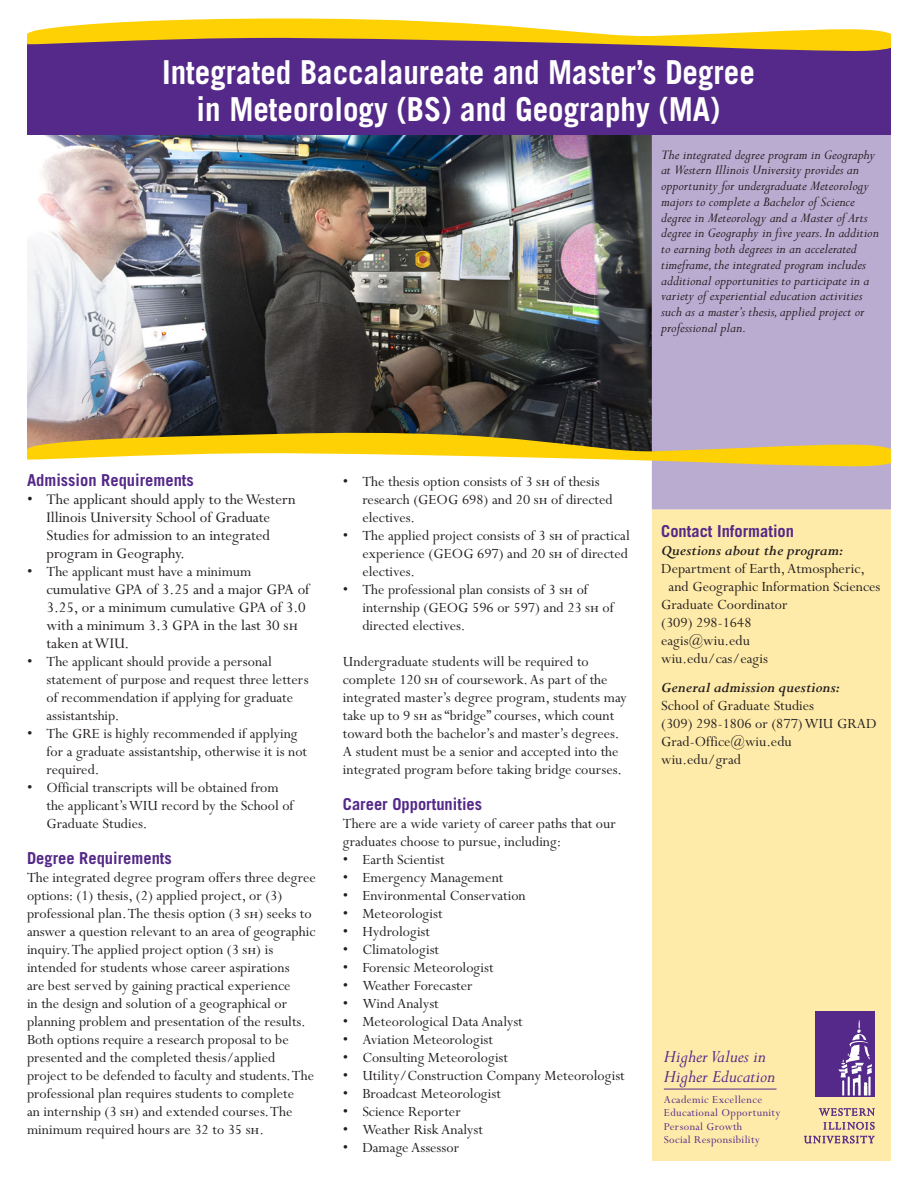
<style>
.page{position:relative;width:918px;height:1188px;background:#fff}
.page>*{position:absolute;margin:0;border:0;box-sizing:border-box;transform-origin:0 0}
.field_of_study_nam{font:700 33px/37.5px "Trade Gothic";color:#fff;text-align:center;scale:.94 1}
.HVinHEd{font:italic 19.5px/19.5px "Perpetua";color:#542989}
.list_1{font:16.5px/18px "Perpetua";color:#221e1f}
.subhead_1_purple{font:700 16.5px "Trade Gothic";color:#542989}
.list_1-2{font:15.75px/18px "Perpetua";color:#231f20}
.body_text{font:15.75px/18px "Perpetua";color:#221e1f}
.body_text___A{font:15.75px/18px "Perpetua";color:#231f20}
.contact_info{font:15.75px/18px "Perpetua";color:#231f20}
.list_1___A{font:15.75px/18px "Perpetua";color:#231f20}
.body_text-2{font:15.75px/18px "Perpetua";color:#231f20}
.contact_info_subhe{font:italic 700 15.75px "Perpetua";color:#231f20}
.program_descriptio{font:italic 15px/15.8px "Perpetua";color:#231f20}
.t1{font:12px "Perpetua";letter-spacing:.03em;color:#542989}
.s1{font-family:"Perpetua SC"}
.s2{color:#231f20}
.s3{font-family:"Perpetua SC";color:#231f20}
</style>
<div class="page">
<img style="left:27px;top:135px;width:625px;height:293px">
<div style="left:653px;top:510px;width:237px;height:650px;background:#ffeba9"></div>
<div style="left:652px;top:509px;width:239px;height:652px;border:2px solid #ffeba9"></div>
<div style="left:653px;top:134px;width:237px;height:317px;background:#baabd1"></div>
<div style="left:652px;top:134px;width:239px;height:318px;border:2px solid #baabd1"></div>
<div style="left:652px;top:460px;width:239px;height:49px;background:#baabd1"></div>
<div style="left:27px;top:38px;width:864px;height:97px;background:#542989"></div>
<svg style="left:27px;top:428px;width:864px;height:41px"></svg>
<svg style="left:27px;top:18px;width:864px;height:33px"></svg>
<div style="left:815px;top:1011px;width:59px;height:86px;background:#542989"></div>
<svg style="left:838px;top:1020px;width:34px;height:75px"></svg>
<svg style="left:819px;top:1108px;width:56px;height:8px"></svg>
<svg style="left:824px;top:1122px;width:51px;height:8px"></svg>
<svg style="left:804px;top:1136px;width:71px;height:7px"></svg>
<hr style="left:664px;top:1089px;width:113px;height:1px;background:#542989">
<p class="field_of_study_nam" style="left:162px;top:53px;width:632px">Integrated Baccalaureate and Master’s Degree in Meteorology (BS) and Geography (MA)</p>
<p class="program_descriptio" style="left:661px;top:147px;width:219px">The integrated degree program in Geography at Western Illinois University provides an opportunity for undergraduate Meteorology majors to complete a Bachelor of Science degree in Meteorology and a Master of Arts degree in Geography in five years. In addition to earning both degrees in an accelerated timeframe, the integrated program includes additional opportunities to participate in a variety of experiential education activities such as a master’s thesis, applied project or professional plan.</p>
<p class="subhead_1_purple" style="left:27px;top:470px;width:168px">Admission Requirements</p>
<p class="list_1" style="left:46px;top:491px;width:251px;text-indent:-20px">• The applicant should apply to the Western Illinois University School of Graduate Studies for admission to an integrated program in Geography.</p>
<p class="list_1-2" style="left:27px;top:563px;width:226px">• The applicant must have a minimum</p>
<p class="list_1" style="left:46px;top:581px;width:265px">cumulative GPA of 3.25 and a major GPA of<br>3.25, or a minimum cumulative GPA of 3.0 with a minimum 3.3 GPA in the last 30 <span class="s1">sh </span>taken at WIU.</p>
<p class="list_1-2" style="left:46px;top:653px;width:264px;text-indent:-20px">• The applicant should provide a personal statement of purpose and request three letters of recommendation if applying for graduate assistantship.</p>
<p class="list_1-2" style="left:46px;top:725px;width:262px;text-indent:-20px">• The GRE is highly recommended if applying for a graduate assistantship, otherwise it is not required.</p>
<p class="list_1___A" style="left:46px;top:779px;width:249px;text-indent:-20px">• Official transcripts will be obtained from the applicant’s WIU record by the School of<br>Graduate Studies.</p>
<p class="subhead_1_purple" style="left:27px;top:848px;width:146px">Degree Requirements</p>
<p class="body_text" style="left:27px;top:869px;width:290px">The integrated degree program offers three degree options: (1) thesis, (2) applied project, or (3) professional plan. The thesis option (3 <span class="s1">sh</span>) seeks to answer a question relevant to an area of geographic inquiry. The applied project option (3 <span class="s1">sh</span>) is intended for students whose career aspirations<br>are best served by gaining practical experience<br>in the design and solution of a geographical or planning problem and presentation of the results.<br>Both options require a research proposal to be presented and the completed thesis/applied <span class="s2">project to be defended to faculty and students. The professional plan requires students to complete<br>an internship (3</span> <span class="s3">sh</span><span class="s2">) and extended courses. The minimum required hours are 32 to 35</span> <span class="s3">sh</span><span class="s2">.</span></p>
<p class="list_1-2" style="left:362px;top:473px;width:252px;text-indent:-20px">• The thesis option consists of 3 <span class="s1">sh</span> of thesis research (GEOG 698) and 20 <span class="s1">sh</span> of directed electives.</p>
<p class="list_1-2" style="left:362px;top:527px;width:269px;text-align:justify;text-indent:-20px">• The applied project consists of 3 <span class="s1">sh</span> of practical experience (GEOG 697) and 20 <span class="s1">sh</span> of directed electives.</p>
<p class="list_1___A" style="left:362px;top:581px;width:253px;text-indent:-20px">• The professional plan consists of 3 <span class="s1">sh</span> of internship (GEOG 596 or 597) and 23 <span class="s1">sh</span> of directed electives.</p>
<p class="body_text___A" style="left:343px;top:653px;width:285px">Undergraduate students will be required to complete 120 <span class="s1">sh</span> of coursework. As part of the integrated master’s degree program, students may take up to 9 <span class="s1">sh</span> as “bridge” courses, which count toward both the bachelor’s and master’s degrees.<br>A student must be a senior and accepted into the integrated program before taking bridge courses.</p>
<p class="subhead_1_purple" style="left:343px;top:794px;width:141px">Career Opportunities</p>
<p class="body_text-2" style="left:343px;top:815px;width:274px">There are a wide variety of career paths that our graduates choose to pursue, including:</p>
<p class="list_1-2" style="left:343px;top:851px;width:103px">• Earth Scientist</p>
<p class="list_1-2" style="left:343px;top:869px;width:162px">• Emergency Management</p>
<p class="list_1-2" style="left:343px;top:887px;width:184px">• Environmental Conservation</p>
<p class="list_1-2" style="left:343px;top:905px;width:101px">• Meteorologist</p>
<p class="list_1-2" style="left:343px;top:923px;width:89px">• Hydrologist</p>
<p class="list_1-2" style="left:343px;top:941px;width:98px">• Climatologist</p>
<p class="list_1-2" style="left:343px;top:959px;width:152px">• Forensic Meteorologist</p>
<p class="list_1-2" style="left:343px;top:977px;width:131px">• Weather Forecaster</p>
<p class="list_1-2" style="left:343px;top:995px;width:97px">• Wind Analyst</p>
<p class="list_1-2" style="left:343px;top:1013px;width:182px">• Meteorological Data Analyst</p>
<p class="list_1-2" style="left:343px;top:1031px;width:152px">• Aviation Meteorologist</p>
<p class="list_1-2" style="left:343px;top:1049px;width:167px">• Consulting Meteorologist</p>
<p class="list_1-2" style="left:343px;top:1067px;width:283px">• Utility/Construction Company Meteorologist</p>
<p class="list_1-2" style="left:343px;top:1085px;width:160px">• Broadcast Meteorologist</p>
<p class="list_1-2" style="left:343px;top:1103px;width:119px">• Science Reporter</p>
<p class="list_1-2" style="left:343px;top:1121px;width:142px">• Weather Risk Analyst</p>
<p class="list_1___A" style="left:343px;top:1139px;width:118px">• Damage Assessor</p>
<p class="subhead_1_purple" style="left:661px;top:521px;width:134px">Contact Information</p>
<p class="contact_info_subhe" style="left:661px;top:542px;width:184px">Questions about the program:</p>
<p class="contact_info" style="left:669px;top:560px;width:213px;text-indent:-8px">Department of Earth, Atmospheric, and Geographic Information Sciences</p>
<p class="contact_info" style="left:661px;top:596px;width:128px">Graduate Coordinator</p>
<p class="contact_info" style="left:661px;top:614px;width:92px">(309) 298-1648</p>
<p class="contact_info" style="left:661px;top:632px;width:90px">eagis@wiu.edu</p>
<p class="contact_info" style="left:661px;top:650px;width:108px">wiu.edu/cas/eagis</p>
<p class="contact_info_subhe" style="left:661px;top:679px;width:180px">General admission questions:</p>
<p class="contact_info" style="left:661px;top:697px;width:155px">School of Graduate Studies</p>
<p class="contact_info" style="left:661px;top:715px;width:217px">(309) 298-1806 or (877) WIU GRAD</p>
<p class="contact_info" style="left:661px;top:733px;width:132px">Grad-Office@wiu.edu</p>
<p class="contact_info" style="left:661px;top:751px;width:81px">wiu.edu/grad</p>
<p class="HVinHEd" style="left:664px;top:1048px;width:113px">Higher Values in<br>Higher Education</p>
<p class="t1" style="left:664px;top:1093px;width:100px">Academic Excellence</p>
<p class="t1" style="left:664px;top:1107px;width:118px">Educational Opportunity</p>
<p class="t1" style="left:664px;top:1120px;width:80px">Personal Growth</p>
<p class="t1" style="left:664px;top:1134px;width:98px">Social Responsibility</p>
</div>
